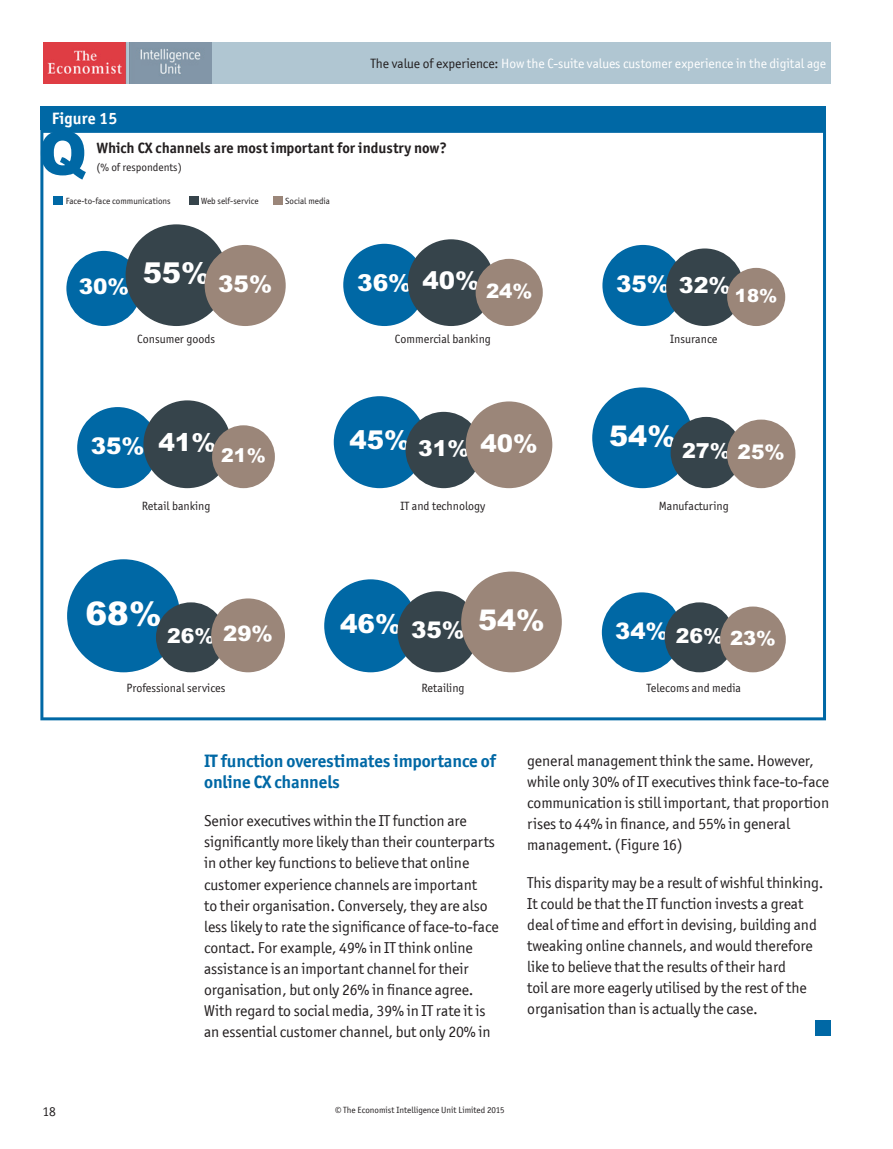
<style>
.page{position:relative;width:893px;height:1149px;background:#fff}
.page>*{position:absolute;margin:0;border:0;box-sizing:border-box;transform-origin:0 0}
.t1{font:900 32.55px "Arial";color:#fff}
.t2{font:900 28.5px "Arial";color:#fff}
.t3{font:900 26.25px "Arial";color:#fff}
.t4{font:900 25.95px "Arial";color:#fff}
.t5{font:900 23.4px "Arial";color:#fff}
.t6{font:900 23.1px "Arial";color:#fff}
.t7{font:900 22.8px "Arial";color:#fff}
.t8{font:900 21.6px "Arial";color:#fff}
.t9{font:900 20.4px "Arial";color:#fff}
.t10{font:700 18px/21px "Officina San ITC";letter-spacing:-.005em;color:#0068a5}
.t11{font:700 16.5px "Officina San ITC";letter-spacing:.01em;color:#fff}
.t12{font:15.75px/21px "Officina San ITC";letter-spacing:-.005em;color:#231f20}
.t13{font:700 15px "Officina San ITC";color:#231f20}
.t14{font:13.5px "Officina San ITC";letter-spacing:-.005em;color:#fff}
.t15{font:13.5px "Officina San ITC";color:#231f20}
.t16{font:12px "Officina San ITC";color:#231f20}
.t17{font:11.25px "Officina San ITC";color:#231f20}
.t18{font:9px "Officina San ITC";color:#231f20}
.s1{color:#231f20}
.s2{font-size:23.1px}
.s3{font-size:24.45px}
.s4{font-size:22.2px}
.s5{font-size:24.75px}
.s6{font-size:21.3px}
.s7{font-size:28.5px}
</style>
<div class="page">
<div style="left:43px;top:43px;width:787px;height:41px;background:#b0c6d2"></div>
<img style="left:43px;top:43px;width:169px;height:41px">
<svg style="left:40px;top:130px;width:786px;height:590px"></svg>
<div style="left:40px;top:106px;width:786px;height:24px;background:#0068a5"></div>
<div style="left:54px;top:196px;width:9px;height:8px;background:#0068a5"></div>
<div style="left:189px;top:196px;width:10px;height:8px;background:#36444b"></div>
<div style="left:273px;top:196px;width:10px;height:8px;background:#9b8679"></div>
<div style="left:66px;top:251px;width:75px;height:75px;background:#0068a5;border-radius:38px"></div>
<div style="left:126px;top:224px;width:101px;height:102px;background:#36444b;border-radius:51px"></div>
<div style="left:205px;top:245px;width:81px;height:81px;background:#9b8679;border-radius:41px"></div>
<div style="left:343px;top:244px;width:82px;height:82px;background:#0068a5;border-radius:41px"></div>
<div style="left:408px;top:239px;width:86px;height:87px;background:#36444b;border-radius:43px"></div>
<div style="left:476px;top:259px;width:67px;height:67px;background:#9b8679;border-radius:34px"></div>
<div style="left:602px;top:245px;width:81px;height:81px;background:#0068a5;border-radius:41px"></div>
<div style="left:666px;top:248px;width:78px;height:78px;background:#36444b;border-radius:39px"></div>
<div style="left:727px;top:268px;width:58px;height:58px;background:#9b8679;border-radius:29px"></div>
<div style="left:77px;top:407px;width:81px;height:81px;background:#0068a5;border-radius:41px"></div>
<div style="left:143px;top:400px;width:88px;height:88px;background:#36444b;border-radius:44px"></div>
<div style="left:212px;top:425px;width:63px;height:63px;background:#9b8679;border-radius:31px"></div>
<div style="left:334px;top:396px;width:92px;height:92px;background:#0068a5;border-radius:46px"></div>
<div style="left:406px;top:412px;width:76px;height:76px;background:#36444b;border-radius:38px"></div>
<div style="left:466px;top:401px;width:86px;height:87px;background:#9b8679;border-radius:43px"></div>
<div style="left:592px;top:387px;width:101px;height:101px;background:#0068a5;border-radius:50px"></div>
<div style="left:671px;top:417px;width:71px;height:71px;background:#36444b;border-radius:36px"></div>
<div style="left:727px;top:419px;width:68px;height:69px;background:#9b8679;border-radius:34px"></div>
<div style="left:67px;top:559px;width:113px;height:113px;background:#0068a5;border-radius:56px"></div>
<div style="left:156px;top:602px;width:70px;height:70px;background:#36444b;border-radius:35px"></div>
<div style="left:211px;top:598px;width:74px;height:74px;background:#9b8679;border-radius:37px"></div>
<div style="left:324px;top:579px;width:93px;height:93px;background:#0068a5;border-radius:46px"></div>
<div style="left:397px;top:591px;width:81px;height:81px;background:#36444b;border-radius:41px"></div>
<div style="left:461px;top:571px;width:101px;height:101px;background:#9b8679;border-radius:50px"></div>
<div style="left:602px;top:592px;width:80px;height:80px;background:#0068a5;border-radius:40px"></div>
<div style="left:665px;top:602px;width:69px;height:70px;background:#36444b;border-radius:35px"></div>
<div style="left:720px;top:606px;width:66px;height:66px;background:#9b8679;border-radius:33px"></div>
<svg style="left:41px;top:130px;width:45px;height:49px"></svg>
<div style="left:815px;top:1019px;width:15px;height:15px;background:#0068a5"></div>
<p class="t11" style="left:52px;top:108px;width:67px">Figure 15</p>
<p class="t14" style="left:370px;top:56px;width:457px"><span class="s1">The value of experience:</span> How the C-suite values customer experience in the digital age</p>
<p class="t13" style="left:96px;top:138px;width:352px">Which CX channels are most important for industry now?</p>
<p class="t17" style="left:96px;top:160px;width:87px">(% of respondents)</p>
<p class="t18" style="left:66px;top:195px;width:106px">Face-to-face communications</p>
<p class="t18" style="left:201px;top:195px;width:59px">Web self-service</p>
<p class="t18" style="left:285px;top:195px;width:46px">Social media</p>
<h3 class="t8" style="left:79px;top:271px;width:195px">30% <sup>55%</sup> <span class="s2">35%</span></h3>
<h3 class="t5" style="left:357px;top:266px;width:177px">36% <span class="s3">40%</span> <sub>24%</sub></h3>
<h3 class="t6" style="left:616px;top:267px;width:163px">35% <span class="s4">32%</span> <sub>18%</sub></h3>
<p class="t16" style="left:137px;top:332px;width:79px">Consumer goods</p>
<p class="t16" style="left:395px;top:332px;width:98px">Commercial banking</p>
<p class="t16" style="left:670px;top:332px;width:49px">Insurance</p>
<h3 class="t6" style="left:91px;top:429px;width:176px">35% <span class="s5">41%</span> <sub>21%</sub></h3>
<h3 class="t4" style="left:349px;top:421px;width:190px">45% <sub>31%</sub> <sub>40%</sub></h3>
<h2 class="t2" style="left:609px;top:414px;width:177px">54% <sub>27%</sub> <sub>25%</sub></h2>
<p class="t16" style="left:142px;top:498px;width:70px">Retail banking</p>
<p class="t16" style="left:400px;top:498px;width:86px">IT and technology</p>
<p class="t16" style="left:659px;top:498px;width:72px">Manufacturing</p>
<h1 class="t1" style="left:86px;top:589px;width:77px">68%</h1>
<p class="t9" style="left:167px;top:620px;width:107px">26% <span class="s6">29%</span></p>
<h3 class="t3" style="left:340px;top:604px;width:206px">46% <sub>35%</sub> <span class="s7">54%</span></h3>
<h3 class="t7" style="left:615px;top:613px;width:162px">34% <sub>26%</sub> <sub>23%</sub></h3>
<p class="t16" style="left:127px;top:681px;width:100px">Professional services</p>
<p class="t16" style="left:421px;top:681px;width:45px">Retailing</p>
<p class="t16" style="left:647px;top:680px;width:96px">Telecoms and media</p>
<p class="t10" style="left:204px;top:750px;width:294px">IT function overestimates importance of online CX channels</p>
<p class="t12" style="left:204px;top:810px;width:296px">Senior executives within the IT function are significantly more likely than their counterparts in other key functions to believe that online customer experience channels are important<br>to their organisation. Conversely, they are also less likely to rate the significance of face-to-face contact. For example, 49% in IT think online assistance is an important channel for their organisation, but only 26% in finance agree.<br>With regard to social media, 39% in IT rate it is an essential customer channel, but only 20% in</p>
<p class="t12" style="left:527px;top:749px;width:303px">general management think the same. However, while only 30% of IT executives think face-to-face communication is still important, that proportion rises to 44% in finance, and 55% in general management. (Figure 16)</p>
<p class="t12" style="left:527px;top:871px;width:298px">This disparity may be a result of wishful thinking.<br>It could be that the IT function invests a great deal of time and effort in devising, building and tweaking online channels, and would therefore like to believe that the results of their hard<br>toil are more eagerly utilised by the rest of the organisation than is actually the case.</p>
<p class="t15" style="left:43px;top:1103px;width:15px">18</p>
<p class="t18" style="left:335px;top:1104px;width:171px">© The Economist Intelligence Unit Limited 2015</p>
</div>
